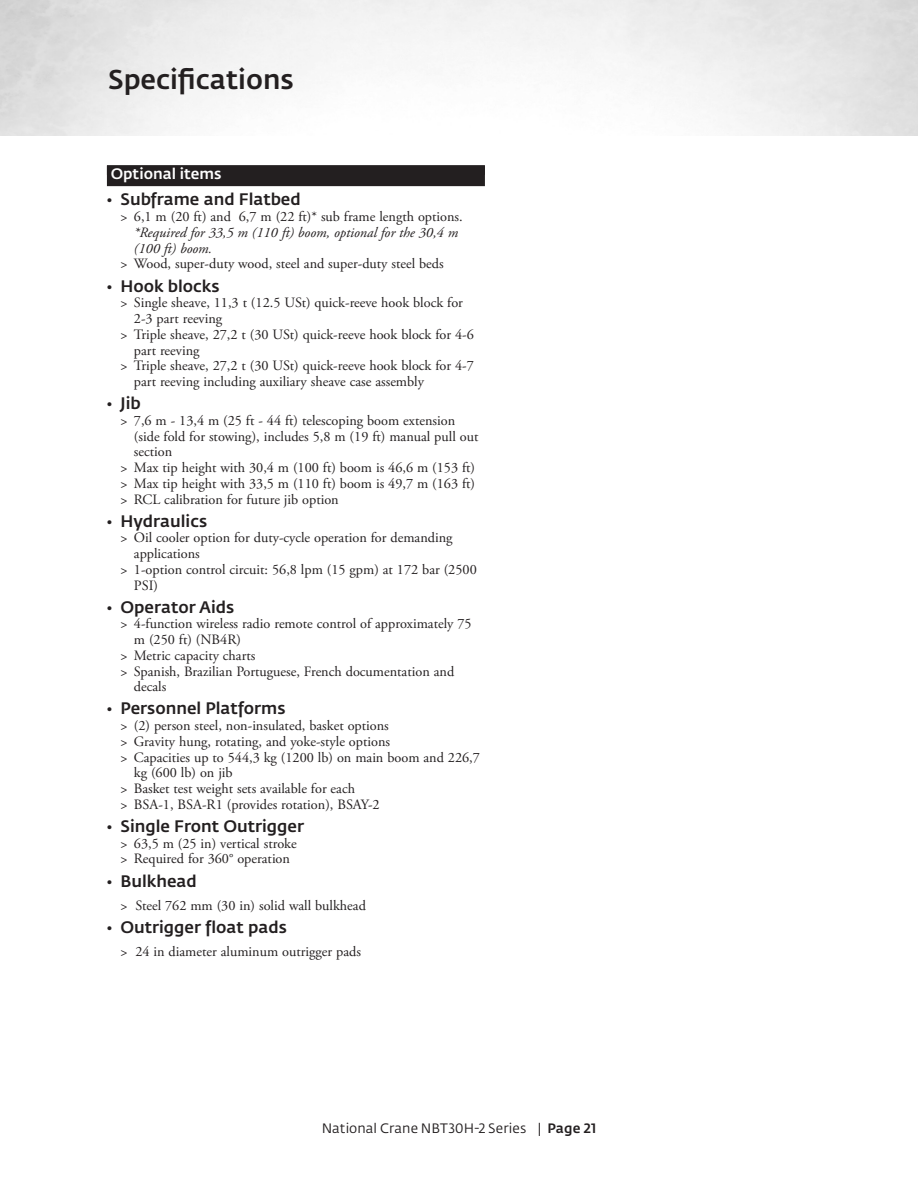
<style>
.page{position:relative;width:918px;height:1188px;background:#fff}
.page>*{position:absolute;margin:0;border:0;box-sizing:border-box;transform-origin:0 0}
.t1{font:500 27px "Fedra Sans Pro";color:#231f20}
.SpecBodyText{font:500 16.5px "Fedra Sans Pro";color:#231f20}
.SpecReversedHeads{font:500 15px "Fedra Sans Pro";color:#fff}
.SpecBodyText-2{font:14.25px/15.8px "Adobe Garamond Pro";color:#231f20}
.SpecBodyText-3{font:italic 14.25px/15.8px "Adobe Garamond Pro";color:#231f20}
.t2{font:13.5px "Fedra Sans Pro";letter-spacing:.01em;color:#231f20}
.s1{font-family:"Adobe Garamond Pro";font-weight:400;font-size:14.25px}
.s2{font-style:normal}
.s3{font-weight:500}
</style>
<div class="page">
<div style="left:107px;top:165px;width:378px;height:21px;background:#231f20"></div>
<p class="t1" style="left:108px;top:62px;width:187px">Specifications</p>
<p class="SpecReversedHeads" style="left:111px;top:165px;width:112px">Optional items</p>
<p class="SpecBodyText" style="left:107px;top:189px;width:195px"><span class="s1">•</span> Subframe and Flatbed</p>
<p class="SpecBodyText-3" style="left:134px;top:209px;width:330px;text-indent:-14px"><span class="s2">&gt; 6,1 m (20 ft) and 6,7 m (22 ft)* sub frame length options. </span>*Required for 33,5 m (110 ft) boom, optional for the 30,4 m (100 ft) boom.</p>
<p class="SpecBodyText-2" style="left:120px;top:257px;width:325px">&gt; Wood, super-duty wood, steel and super-duty steel beds</p>
<p class="SpecBodyText" style="left:107px;top:275px;width:114px"><span class="s1">•</span> Hook blocks</p>
<p class="SpecBodyText-2" style="left:134px;top:295px;width:331px;text-indent:-14px">&gt; Single sheave, 11,3 t (12.5 USt) quick-reeve hook block for<br>2-3 part reeving</p>
<p class="SpecBodyText-2" style="left:134px;top:327px;width:341px;text-indent:-14px">&gt; Triple sheave, 27,2 t (30 USt) quick-reeve hook block for 4-6 part reeving</p>
<p class="SpecBodyText-2" style="left:134px;top:358px;width:341px;text-indent:-14px">&gt; Triple sheave, 27,2 t (30 USt) quick-reeve hook block for 4-7 part reeving including auxiliary sheave case assembly</p>
<p class="SpecBodyText" style="left:107px;top:393px;width:35px"><span class="s1">•</span> Jib</p>
<p class="SpecBodyText-2" style="left:134px;top:413px;width:346px;text-indent:-14px">&gt; 7,6 m - 13,4 m (25 ft - 44 ft) telescoping boom extension (side fold for stowing), includes 5,8 m (19 ft) manual pull out section</p>
<p class="SpecBodyText-2" style="left:120px;top:460px;width:356px">&gt; Max tip height with 30,4 m (100 ft) boom is 46,6 m (153 ft)</p>
<p class="SpecBodyText-2" style="left:120px;top:476px;width:356px">&gt; Max tip height with 33,5 m (110 ft) boom is 49,7 m (163 ft)</p>
<p class="SpecBodyText-2" style="left:120px;top:492px;width:220px">&gt; RCL calibration for future jib option</p>
<p class="SpecBodyText" style="left:107px;top:511px;width:102px"><span class="s1">•</span> Hydraulics</p>
<p class="SpecBodyText-2" style="left:134px;top:530px;width:320px;text-indent:-14px">&gt; Oil cooler option for duty-cycle operation for demanding applications</p>
<p class="SpecBodyText-2" style="left:134px;top:562px;width:344px;text-indent:-14px">&gt; 1-option control circuit: 56,8 lpm (15 gpm) at 172 bar (2500<br>PSI)</p>
<p class="SpecBodyText" style="left:107px;top:597px;width:129px"><span class="s1">•</span> Operator Aids</p>
<p class="SpecBodyText-2" style="left:134px;top:616px;width:339px;text-indent:-14px">&gt; 4-function wireless radio remote control of approximately 75 m (250 ft) (NB4R)</p>
<p class="SpecBodyText-2" style="left:120px;top:648px;width:137px">&gt; Metric capacity charts</p>
<p class="SpecBodyText-2" style="left:134px;top:664px;width:322px;text-indent:-14px">&gt; Spanish, Brazilian Portuguese, French documentation and decals</p>
<p class="SpecBodyText" style="left:107px;top:698px;width:180px"><span class="s1">•</span> Personnel Platforms</p>
<p class="SpecBodyText-2" style="left:120px;top:718px;width:270px">&gt; (2) person steel, non-insulated, basket options</p>
<p class="SpecBodyText-2" style="left:120px;top:734px;width:271px">&gt; Gravity hung, rotating, and yoke-style options</p>
<p class="SpecBodyText-2" style="left:134px;top:750px;width:348px;text-indent:-14px">&gt; Capacities up to 544,3 kg (1200 lb) on main boom and 226,7 kg (600 lb) on jib</p>
<p class="SpecBodyText-2" style="left:120px;top:781px;width:236px">&gt; Basket test weight sets available for each</p>
<p class="SpecBodyText-2" style="left:120px;top:797px;width:261px">&gt; BSA-1, BSA-R1 (provides rotation), BSAY-2</p>
<p class="SpecBodyText" style="left:107px;top:816px;width:199px"><span class="s1">•</span> Single Front Outrigger</p>
<p class="SpecBodyText-2" style="left:120px;top:836px;width:178px">&gt; 63,5 m (25 in) vertical stroke</p>
<p class="SpecBodyText-2" style="left:120px;top:852px;width:171px">&gt; Required for 360° operation</p>
<p class="SpecBodyText" style="left:107px;top:870px;width:91px"><span class="s1">•</span> Bulkhead</p>
<p class="SpecBodyText-2" style="left:120px;top:898px;width:247px">&gt; Steel 762 mm (30 in) solid wall bulkhead</p>
<p class="SpecBodyText" style="left:107px;top:916px;width:182px"><span class="s1">•</span> Outrigger float pads</p>
<p class="SpecBodyText-2" style="left:120px;top:944px;width:242px">&gt; 24 in diameter aluminum outrigger pads</p>
<p class="t2" style="left:322px;top:1120px;width:276px">National Crane NBT30H-2 Series | <span class="s3">Page 21</span></p>
</div>
